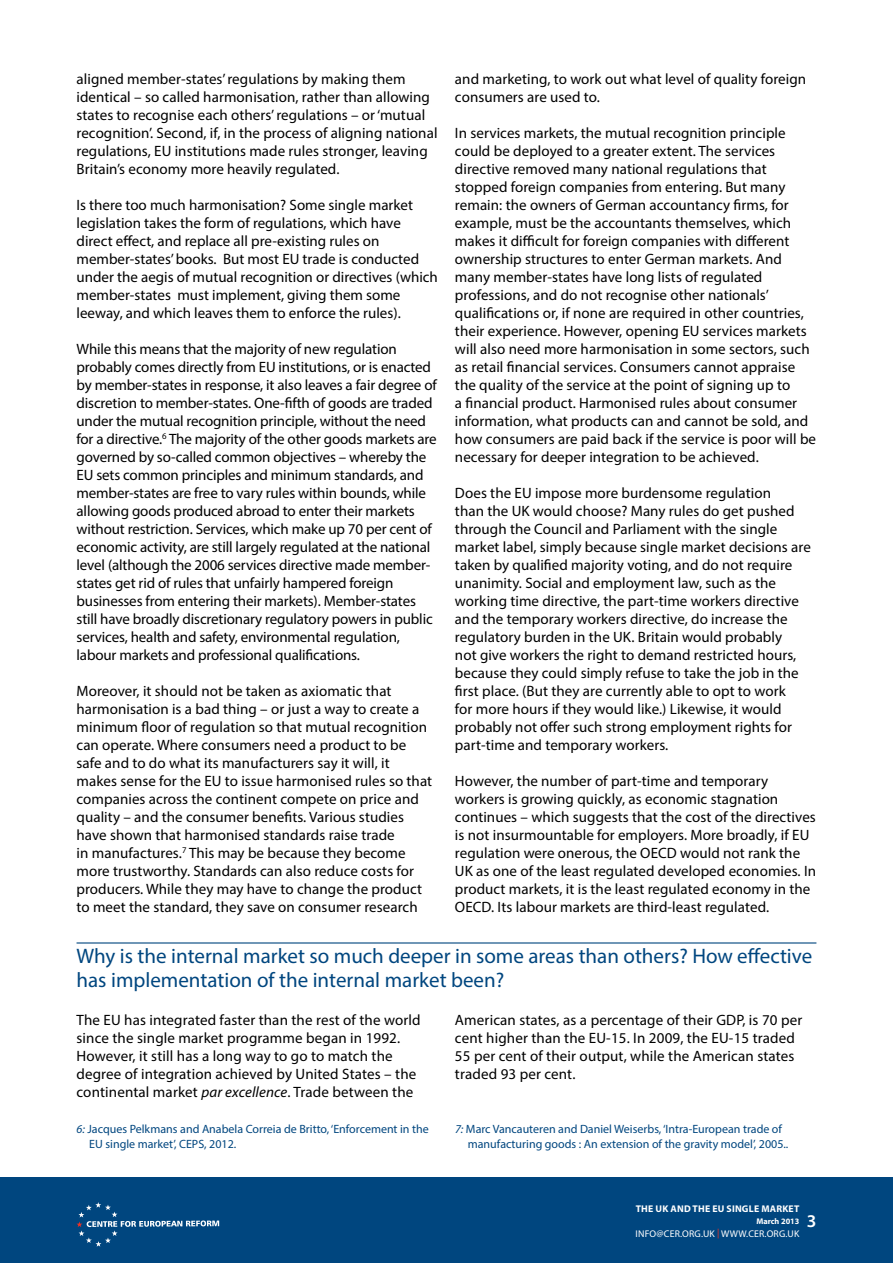
<style>
.page{position:relative;width:893px;height:1263px;background:#fff}
.page>*{position:absolute;margin:0;border:0;box-sizing:border-box;transform-origin:0 0}
.t1{font:21px/24px "Myriad Pro";color:#00467f}
.t2{font:600 18px "Myriad Pro";color:#fff}
.t3{font:15px/18px "Myriad Pro";letter-spacing:.005em;color:#000}
.t4{font:12px/15px "Myriad Pro";color:#00467f}
.t5{font:9.75px "Myriad Pro";letter-spacing:.025em;color:#fff}
.t6{font:700 9.75px "Myriad Pro";letter-spacing:.02em;color:#fff}
.t7{font:700 8.25px "Myriad Pro";color:#fff}
.s1{font-style:italic}
.s2{color:#ee3124}
</style>
<div class="page">
<hr style="left:77px;top:942px;width:739px;height:1px;background:#00467f">
<div style="left:0;top:1178px;width:893px;height:85px;background:#00467f"></div>
<svg style="left:77px;top:1202px;width:142px;height:45px"></svg>
<p class="t3" style="left:455px;top:69px;width:353px">and marketing, to work out what level of quality foreign consumers are used to.</p>
<p class="t3" style="left:455px;top:123px;width:363px">In services markets, the mutual recognition principle could be deployed to a greater extent. The services directive removed many national regulations that stopped foreign companies from entering. But many remain: the owners of German accountancy firms, for example, must be the accountants themselves, which makes it difficult for foreign companies with different ownership structures to enter German markets. And many member-states have long lists of regulated professions, and do not recognise other nationals’ qualifications or, if none are required in other countries, their experience. However, opening EU services markets will also need more harmonisation in some sectors, such as retail financial services. Consumers cannot appraise the quality of the service at the point of signing up to<br>a financial product. Harmonised rules about consumer information, what products can and cannot be sold, and how consumers are paid back if the service is poor will be necessary for deeper integration to be achieved.</p>
<p class="t3" style="left:455px;top:483px;width:357px">Does the EU impose more burdensome regulation<br>than the UK would choose? Many rules do get pushed through the Council and Parliament with the single market label, simply because single market decisions are taken by qualified majority voting, and do not require unanimity. Social and employment law, such as the working time directive, the part-time workers directive and the temporary workers directive, do increase the regulatory burden in the UK. Britain would probably<br>not give workers the right to demand restricted hours, because they could simply refuse to take the job in the first place. (But they are currently able to opt to work<br>for more hours if they would like.) Likewise, it would probably not offer such strong employment rights for part-time and temporary workers.</p>
<p class="t3" style="left:455px;top:771px;width:363px">However, the number of part-time and temporary workers is growing quickly, as economic stagnation continues – which suggests that the cost of the directives is not insurmountable for employers. More broadly, if EU regulation were onerous, the OECD would not rank the UK as one of the least regulated developed economies. In product markets, it is the least regulated economy in the OECD. Its labour markets are third-least regulated.</p>
<h1 class="t1" style="left:77px;top:944px;width:737px">Why is the internal market so much deeper in some areas than others? How effective has implementation of the internal market been?</h1>
<p class="t3" style="left:77px;top:1011px;width:346px">The EU has integrated faster than the rest of the world since the single market programme began in 1992.<br>However, it still has a long way to go to match the degree of integration achieved by United States – the continental market <span class="s1">par excellence</span>. Trade between the</p>
<p class="t3" style="left:455px;top:1011px;width:349px">American states, as a percentage of their GDP, is 70 per cent higher than the EU-15. In 2009, the EU-15 traded 55 per cent of their output, while the American states traded 93 per cent.</p>
<p class="t3" style="left:77px;top:69px;width:362px">aligned member-states’ regulations by making them identical – so called harmonisation, rather than allowing states to recognise each others’ regulations – or ‘mutual recognition’. Second, if, in the process of aligning national regulations, EU institutions made rules stronger, leaving Britain’s economy more heavily regulated.</p>
<p class="t3" style="left:77px;top:195px;width:363px">Is there too much harmonisation? Some single market legislation takes the form of regulations, which have direct effect, and replace all pre-existing rules on member-states’ books. But most EU trade is conducted under the aegis of mutual recognition or directives (which member-states must implement, giving them some leeway, and which leaves them to enforce the rules).</p>
<p class="t3" style="left:77px;top:339px;width:362px">While this means that the majority of new regulation probably comes directly from EU institutions, or is enacted by member-states in response, it also leaves a fair degree of discretion to member-states. One-fifth of goods are traded under the mutual recognition principle, without the need for a directive.<sup>6</sup> The majority of the other goods markets are governed by so-called common objectives – whereby the EU sets common principles and minimum standards, and member-states are free to vary rules within bounds, while allowing goods produced abroad to enter their markets without restriction. Services, which make up 70 per cent of economic activity, are still largely regulated at the national level (although the 2006 services directive made member&shy;states get rid of rules that unfairly hampered foreign businesses from entering their markets). Member-states still have broadly discretionary regulatory powers in public services, health and safety, environmental regulation, labour markets and professional qualifications.</p>
<p class="t3" style="left:77px;top:681px;width:357px">Moreover, it should not be taken as axiomatic that harmonisation is a bad thing – or just a way to create a minimum floor of regulation so that mutual recognition can operate. Where consumers need a product to be safe and to do what its manufacturers say it will, it makes sense for the EU to issue harmonised rules so that companies across the continent compete on price and quality – and the consumer benefits. Various studies have shown that harmonised standards raise trade<br>in manufactures.<sup>7</sup> This may be because they become more trustworthy. Standards can also reduce costs for producers. While they may have to change the product to meet the standard, they save on consumer research</p>
<p class="t4" style="left:89px;top:1121px;width:341px;text-indent:-13px"><span class="s1">6:</span> Jacques Pelkmans and Anabela Correia de Britto, ‘Enforcement in the<br>EU single market’, CEPS, 2012.</p>
<p class="t4" style="left:468px;top:1121px;width:322px;text-indent:-13px"><span class="s1">7:</span> Marc Vancauteren and Daniel Weiserbs, ‘Intra-European trade of manufacturing goods : An extension of the gravity model’, 2005..</p>
<p class="t6" style="left:636px;top:1202px;width:163px">THE UK AND THE EU SINGLE MARKET</p>
<p class="t7" style="left:756px;top:1215px;width:45px">MARCH 2013</p>
<p class="t5" style="left:636px;top:1228px;width:6px">info</p>
<p class="t5" style="left:656px;top:1228px;width:144px">@cer.org.uk <span class="s2">|</span> WWW.CER.ORG.UK</p>
<p class="t2" style="left:807px;top:1210px;width:11px">3</p>
</div>
